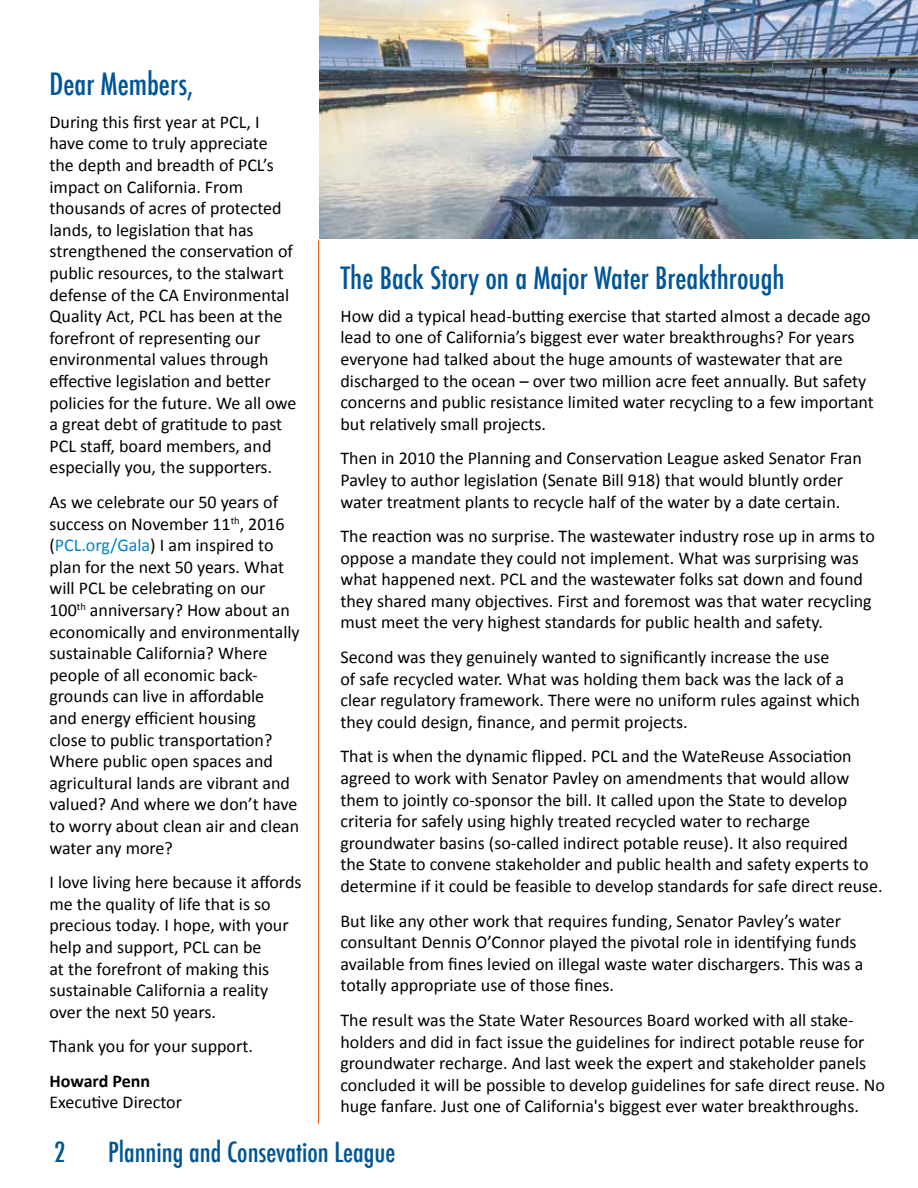
<style>
.page{position:relative;width:918px;height:1188px;background:#fff}
.page>*{position:absolute;margin:0;border:0;box-sizing:border-box;transform-origin:0 0}
.t1{font:500 condensed 30px "Futura";color:#005596}
.t2{font:500 condensed 27px "Futura";color:#005596}
.t3{font:18px/21.6px "Calibri";color:#000}
.t4{font:700 18px "Calibri";color:#000}
.s1{color:#0082cb}
</style>
<div class="page">
<hr style="left:318px;top:240px;width:1px;height:884px;background:#e75300">
<img style="left:319px;top:0;width:599px;height:239px">
<h1 class="t1" style="left:50px;top:65px;width:145px">Dear Members,</h1>
<p class="t3" style="left:50px;top:111px;width:248px">During this first year at PCL, I have come to truly appreciate the depth and breadth of PCL’s impact on California. From thousands of acres of protected lands, to legislation that has strengthened the conservation of public resources, to the stalwart defense of the CA Environmental<br>Quality Act, PCL has been at the forefront of representing our environmental values through effective legislation and better policies for the future. We all owe a great debt of gratitude to past<br>PCL staff, board members, and especially you, the supporters.</p>
<p class="t3" style="left:49px;top:491px;width:252px">As we celebrate our 50 years of success on November 11<sup>th</sup>, 2016 (<span class="s1">PCL.org/Gala</span>) I am inspired to plan for the next 50 years. What will PCL be celebrating on our<br>100<sup>th</sup> anniversary? How about an economically and environmentally sustainable California? Where people of all economic back&shy;grounds can live in affordable<br>and energy efficient housing<br>close to public transportation?<br>Where public open spaces and agricultural lands are vibrant and valued? And where we don’t have to worry about clean air and clean water any more?</p>
<p class="t3" style="left:50px;top:871px;width:253px">I love living here because it affords me the quality of life that is so precious today. I hope, with your help and support, PCL can be<br>at the forefront of making this sustainable California a reality over the next 50 years.</p>
<p class="t3" style="left:50px;top:1036px;width:205px">Thank you for your support.</p>
<p class="t4" style="left:50px;top:1069px;width:102px">Howard Penn</p>
<p class="t3" style="left:50px;top:1092px;width:134px">Executive Director</p>
<h1 class="t1" style="left:340px;top:259px;width:446px">The Back Story on a Major Water Breakthrough</h1>
<p class="t3" style="left:340px;top:305px;width:535px">How did a typical head-butting exercise that started almost a decade ago lead to one of California’s biggest ever water breakthroughs? For years everyone had talked about the huge amounts of wastewater that are discharged to the ocean – over two million acre feet annually. But safety concerns and public resistance limited water recycling to a few important but relatively small projects.</p>
<p class="t3" style="left:340px;top:448px;width:523px">Then in 2010 the Planning and Conservation League asked Senator Fran<br>Pavley to author legislation (Senate Bill 918) that would bluntly order water treatment plants to recycle half of the water by a date certain.</p>
<p class="t3" style="left:340px;top:525px;width:536px">The reaction was no surprise. The wastewater industry rose up in arms to oppose a mandate they could not implement. What was surprising was what happened next. PCL and the wastewater folks sat down and found they shared many objectives. First and foremost was that water recycling must meet the very highest standards for public health and safety.</p>
<p class="t3" style="left:340px;top:646px;width:521px">Second was they genuinely wanted to significantly increase the use<br>of safe recycled water. What was holding them back was the lack of a clear regulatory framework. There were no uniform rules against which they could design, finance, and permit projects.</p>
<p class="t3" style="left:340px;top:746px;width:544px">That is when the dynamic flipped. PCL and the WateReuse Association agreed to work with Senator Pavley on amendments that would allow them to jointly co-sponsor the bill. It called upon the State to develop criteria for safely using highly treated recycled water to recharge groundwater basins (so-called indirect potable reuse). It also required<br>the State to convene stakeholder and public health and safety experts to determine if it could be feasible to develop standards for safe direct reuse.</p>
<p class="t3" style="left:340px;top:910px;width:524px">But like any other work that requires funding, Senator Pavley’s water consultant Dennis O’Connor played the pivotal role in identifying funds available from fines levied on illegal waste water dischargers. This was a totally appropriate use of those fines.</p>
<p class="t3" style="left:340px;top:1009px;width:546px">The result was the State Water Resources Board worked with all stake&shy;holders and did in fact issue the guidelines for indirect potable reuse for groundwater recharge. And last week the expert and stakeholder panels concluded it will be possible to develop guidelines for safe direct reuse. No huge fanfare. Just one of California's biggest ever water breakthroughs.</p>
<h2 class="t2" style="left:54px;top:1135px;width:13px">2</h2>
<h2 class="t2" style="left:108px;top:1135px;width:289px">Planning and Consevation League</h2>
</div>
